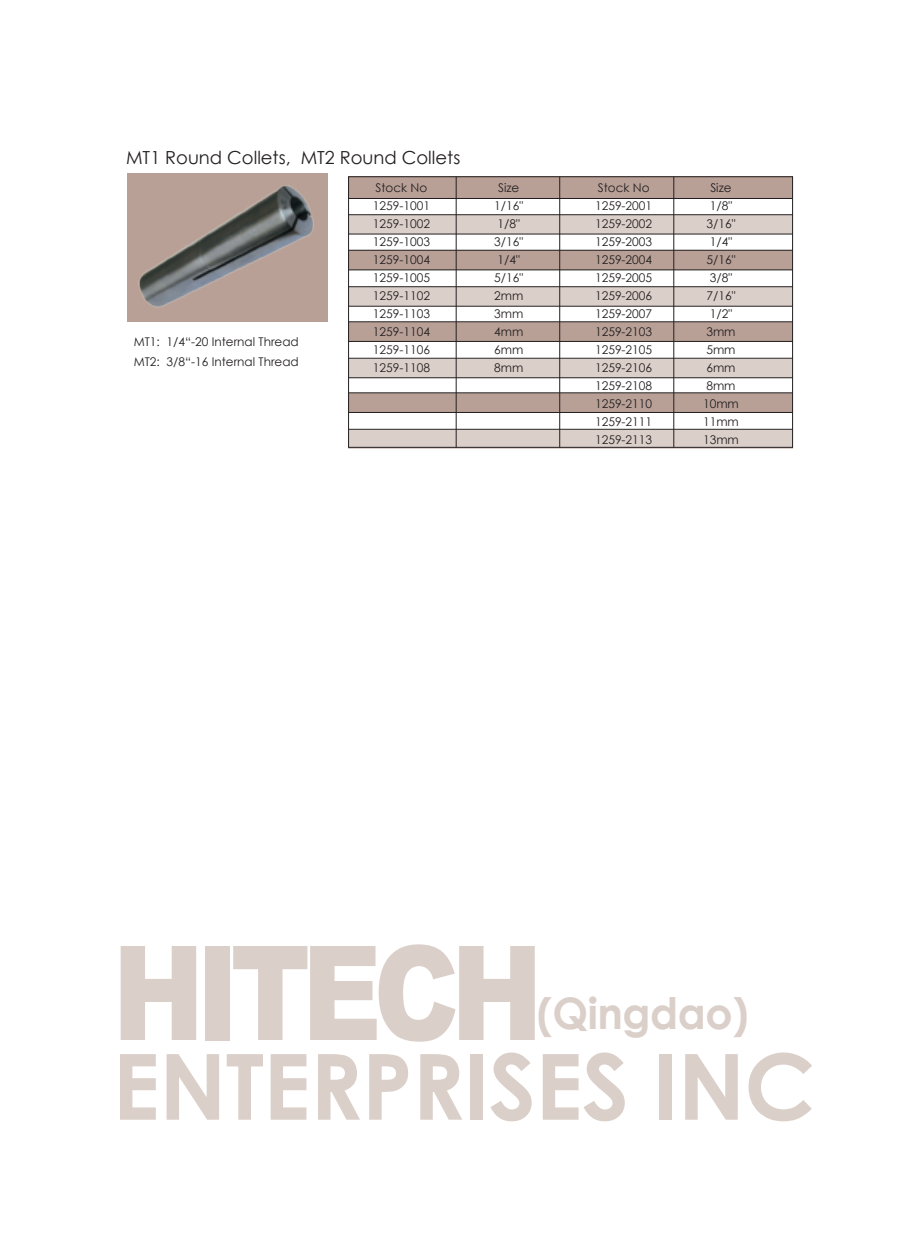
<style>
.page{position:relative;width:919px;height:1238px;background:#fff}
.page>*{position:absolute;margin:0;border:0;box-sizing:border-box;transform-origin:0 0}
.t1{font:900 131.25px "Arial";letter-spacing:-.075em;color:#dbcfc9;scale:.84 1}
.t2{font:700 91.2px "Century Gothic";letter-spacing:-.01em;color:#dbcfc9}
.t3{font:700 43.5px "Century Gothic";letter-spacing:-.01em;color:#dbcfc9}
.t4{font:18px "Century Gothic";color:#231f20}
.t5{font:12px/18px "Century Gothic";color:#231f20}
</style>
<div class="page">
<div style="left:348px;top:215px;width:444px;height:19px;background:#dbcfc9"></div>
<div style="left:349px;top:176px;width:443px;height:22px;background:#b8a097"></div>
<div style="left:349px;top:250px;width:443px;height:19px;background:#b8a097"></div>
<hr style="left:348px;top:198px;width:444px;height:1px;background:#231f20">
<hr style="left:348px;top:214px;width:444px;height:1px;background:#231f20">
<hr style="left:348px;top:234px;width:444px;height:1px;background:#231f20">
<div style="left:348px;top:287px;width:444px;height:19px;background:#dbcfc9"></div>
<hr style="left:348px;top:286px;width:444px;height:1px;background:#231f20">
<hr style="left:348px;top:306px;width:444px;height:1px;background:#231f20">
<hr style="left:348px;top:250px;width:444px;height:1px;background:#231f20">
<hr style="left:348px;top:269px;width:444px;height:1px;background:#231f20">
<div style="left:349px;top:322px;width:443px;height:19px;background:#b8a097"></div>
<div style="left:348px;top:358px;width:444px;height:19px;background:#dbcfc9"></div>
<hr style="left:348px;top:358px;width:444px;height:1px;background:#231f20">
<div style="left:348px;top:429px;width:444px;height:19px;background:#dbcfc9"></div>
<hr style="left:348px;top:429px;width:444px;height:1px;background:#231f20">
<hr style="left:348px;top:377px;width:444px;height:1px;background:#231f20">
<hr style="left:348px;top:321px;width:444px;height:1px;background:#231f20">
<hr style="left:348px;top:341px;width:444px;height:1px;background:#231f20">
<div style="left:349px;top:393px;width:443px;height:19px;background:#b8a097"></div>
<hr style="left:348px;top:392px;width:444px;height:1px;background:#231f20">
<hr style="left:348px;top:412px;width:444px;height:1px;background:#231f20">
<hr style="left:456px;top:177px;width:1px;height:270px;background:#231f20">
<hr style="left:559px;top:177px;width:1px;height:270px;background:#231f20">
<hr style="left:673px;top:177px;width:1px;height:270px;background:#231f20">
<div style="left:348px;top:176px;width:444px;height:271px;border:1px solid #231f20"></div>
<div style="left:127px;top:174px;width:200px;height:148px;background:#b8a097"></div>
<img style="left:138px;top:185px;width:176px;height:123px">
<h3 class="t4" style="left:126px;top:145px;width:336px">MT1 Round Collets, MT2 Round Collets</h3>
<p class="t5" style="left:134px;top:331px;width:166px;line-height:20px">MT1: 1/4“-20 Internal Thread<br>MT2: 3/8“-16 Internal Thread</p>
<p class="t5" style="left:373px;top:178px;width:59px">Stock No<br>1259-1001<br>1259-1002<br>1259-1003<br>1259-1004<br>1259-1005<br>1259-1102<br>1259-1103<br>1259-1104<br>1259-1106<br>1259-1108</p>
<p class="t5" style="left:595px;top:178px;width:59px">Stock No<br>1259-2001<br>1259-2002<br>1259-2003<br>1259-2004<br>1259-2005<br>1259-2006<br>1259-2007<br>1259-2103<br>1259-2105<br>1259-2106<br>1259-2108<br>1259-2110<br>1259-2111<br>1259-2113</p>
<p class="t5" style="left:703px;top:178px;width:37px;text-align:center">Size<br>1/8"<br>3/16"<br>1/4"<br>5/16"<br>3/8"<br>7/16"<br>1/2"<br>3mm<br>5mm<br>6mm<br>8mm<br>10mm<br>11mm<br>13mm</p>
<p class="t5" style="left:494px;top:178px;width:31px;text-align:center">Size<br>1/16"<br>1/8"<br>3/16"<br>1/4"<br>5/16"<br>2mm<br>3mm<br>4mm<br>6mm<br>8mm</p>
<h1 class="t1" style="left:112px;top:897px;width:514px">HITECH</h1>
<h3 class="t3" style="left:536px;top:980px;width:213px">(Qingdao)</h3>
<h2 class="t2" style="left:112px;top:1017px;width:704px">ENTERPRISES INC</h2>
</div>
